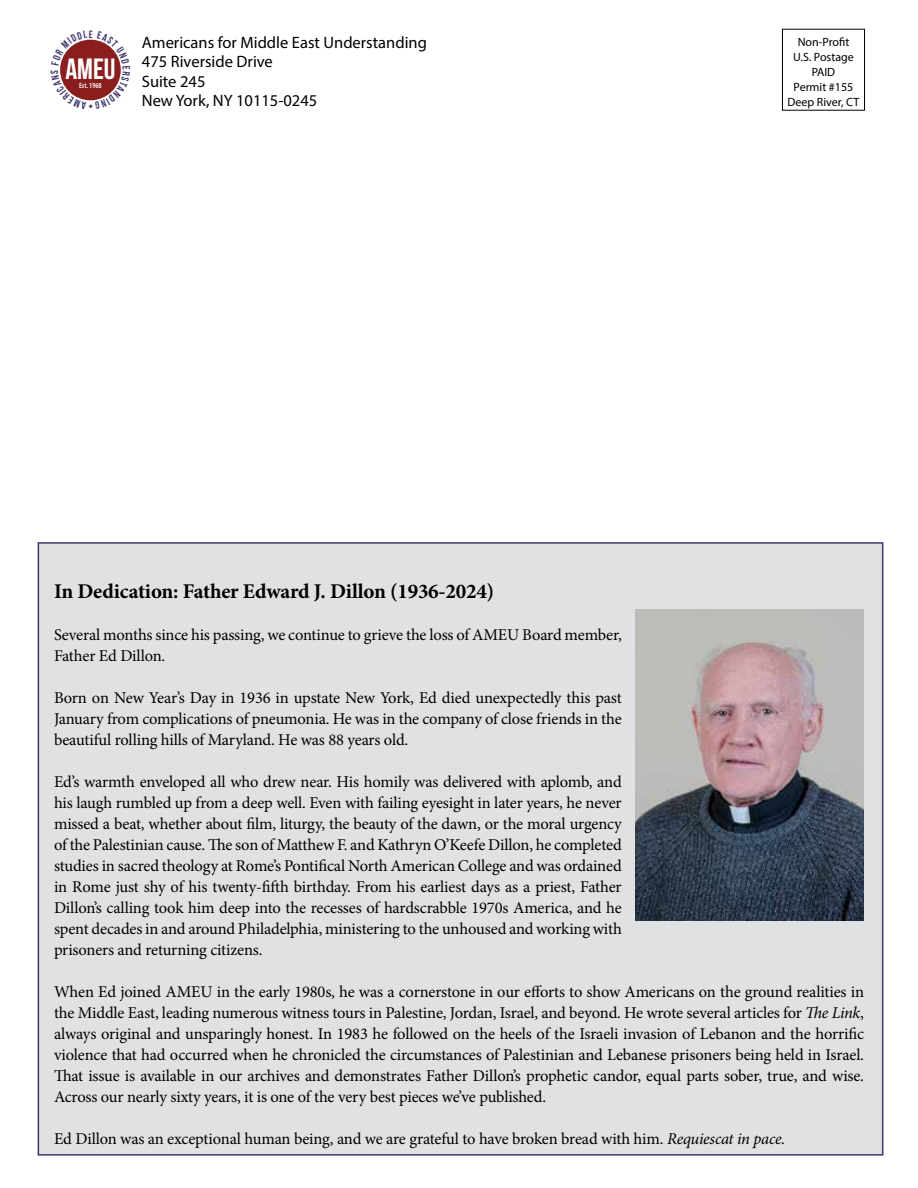
<style>
.page{position:relative;width:918px;height:1188px;background:#fff}
.page>*{position:absolute;margin:0;border:0;box-sizing:border-box;transform-origin:0 0}
.t1{font:700 29.25px "Bebas Neue";color:#fff}
.t2{font:700 21px "Minion Pro";letter-spacing:-.01em;color:#000}
.t3{font:16.5px/21px "Minion Pro";letter-spacing:-.01em;color:#000;text-align:justify}
.t4{font:16.5px/19.5px "Myriad Pro";color:#000}
.t5{font:12px/15px "Myriad Pro";color:#000;text-align:center}
.t6{font:600 condensed 7.65px "Myriad Pro";color:#fff}
.s1{font-style:italic}
</style>
<div class="page">
<div style="left:38px;top:542px;width:845px;height:614px;background:#e0e1e2;border:2px solid #3d366c"></div>
<div style="left:782px;top:29px;width:83px;height:82px;border:1px solid #000"></div>
<img style="left:635px;top:609px;width:229px;height:312px">
<svg style="left:60px;top:39px;width:61px;height:62px"></svg>
<h1 class="t1" style="left:65px;top:53px;width:52px">AMEU</h1>
<p class="t6" style="left:79px;top:81px;width:24px">Est. 1968</p>
<p class="t4" style="left:142px;top:32px;width:287px">Americans for Middle East Understanding<br>475 Riverside Drive<br>Suite 245<br>New York, NY 10115-0245</p>
<p class="t5" style="left:787px;top:35px;width:74px">Non-Profit<br>U.S. Postage<br>PAID<br>Permit #155<br>Deep River, CT</p>
<p class="t2" style="left:54px;top:576px;width:442px">In Dedication: Father Edward J. Dillon (1936-2024)</p>
<p class="t3" style="left:54px;top:624px;width:569px">Several months since his passing, we continue to grieve the loss of AMEU Board member,<br>Father Ed Dillon.</p>
<p class="t3" style="left:54px;top:687px;width:569px">Born on New Year’s Day in 1936 in upstate New York, Ed died unexpectedly this past January from complications of pneumonia. He was in the company of close friends in the beautiful rolling hills of Maryland. He was 88 years old.</p>
<p class="t3" style="left:54px;top:771px;width:569px">Ed’s warmth enveloped all who drew near. His homily was delivered with aplomb, and his laugh rumbled up from a deep well. Even with failing eyesight in later years, he never missed a beat, whether about film, liturgy, the beauty of the dawn, or the moral urgency of the Palestinian cause. The son of Matthew F. and Kathryn O’Keefe Dillon, he completed studies in sacred theology at Rome’s Pontifical North American College and was ordained in Rome just shy of his twenty-fifth birthday. From his earliest days as a priest, Father Dillon’s calling took him deep into the recesses of hardscrabble 1970s America, and he spent decades in and around Philadelphia, ministering to the unhoused and working with prisoners and returning citizens.</p>
<p class="t3" style="left:54px;top:981px;width:812px">When Ed joined AMEU in the early 1980s, he was a cornerstone in our efforts to show Americans on the ground realities in the Middle East, leading numerous witness tours in Palestine, Jordan, Israel, and beyond. He wrote several articles for <span class="s1">The Link</span>, always original and unsparingly honest. In 1983 he followed on the heels of the Israeli invasion of Lebanon and the horrific violence that had occurred when he chronicled the circumstances of Palestinian and Lebanese prisoners being held in Israel.<br>That issue is available in our archives and demonstrates Father Dillon’s prophetic candor, equal parts sober, true, and wise.<br>Across our nearly sixty years, it is one of the very best pieces we’ve published.</p>
<p class="t3" style="left:54px;top:1128px;width:733px">Ed Dillon was an exceptional human being, and we are grateful to have broken bread with him. <span class="s1">Requiescat in pace.</span></p>
</div>
